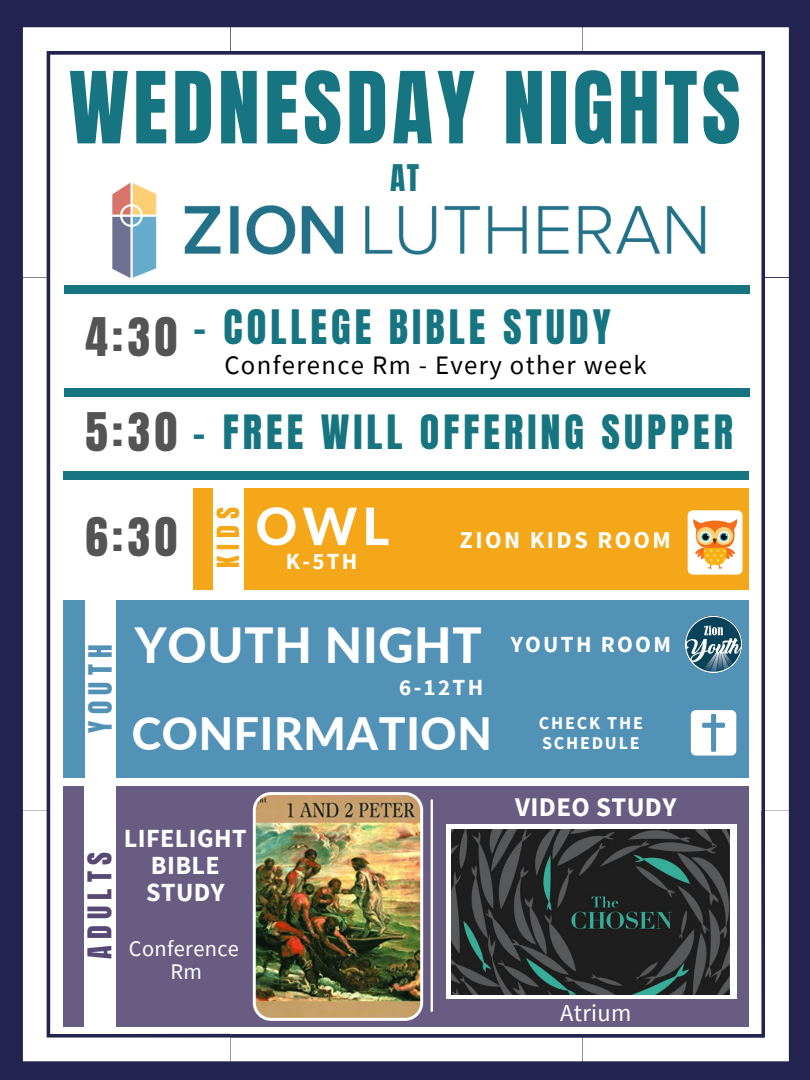
<style>
.page{position:relative;width:810px;height:1080px;background:#232350}
.page>*{position:absolute;margin:0;border:0;box-sizing:border-box;transform-origin:0 0}
.t1{font:84.38px "Anton";letter-spacing:.05em;color:#167580}
.t2{font:800 51.69px "Lato";color:#fff}
.t3{font:800 48.44px "Lato";letter-spacing:.015em;color:#fff}
.t4{font:45.25px "Anton";color:#545454}
.t5{font:800 44.62px "Lato";letter-spacing:.015em;color:#fff}
.t6{font:40.38px "Anton";letter-spacing:.1em;color:#167580}
.t7{font:40.19px "Anton";letter-spacing:.1em;color:#167580}
.t8{font:31.25px "Anton";color:#167580}
.t9{font:27.88px "Anton";letter-spacing:.23em;color:#584974}
.t10{font:27.31px "Anton";letter-spacing:.23em;color:#5292b6}
.t11{font:700 26.88px "Source Sans Pro";letter-spacing:.015em;color:#fff}
.t12{font:26.69px "Source Sans Pro";letter-spacing:.05em;color:#000}
.t13{font:700 26.12px/27.3px "Source Sans Pro";letter-spacing:.015em;color:#fff;text-align:center}
.t14{font:26px "Anton";color:#f4a719}
.t15{font:24.5px "Source Sans Pro";letter-spacing:.015em;color:#fff}
.t16{font:700 24.12px "Source Sans Pro";letter-spacing:.1em;color:#fff}
.t17{font:700 23.06px "Source Sans Pro";letter-spacing:.1em;color:#fff}
.t18{font:22.38px "Source Sans Pro";letter-spacing:.015em;color:#fff}
.t19{font:700 18px/19.1px "Source Sans Pro";letter-spacing:.1em;color:#fff}
</style>
<div class="page">
<div style="left:23px;top:27px;width:766px;height:1034px;background:#fff"></div>
<div style="left:47px;top:51px;width:718px;height:986px;background:#fff"></div>
<div style="left:63px;top:600px;width:686px;height:177px;background:#5292b6"></div>
<div style="left:63px;top:471px;width:686px;height:8px;background:#167580"></div>
<div style="left:193px;top:489px;width:555px;height:101px;background:#f4a719"></div>
<div style="left:213px;top:487px;width:31px;height:105px;background:#fff"></div>
<div style="left:85px;top:596px;width:31px;height:185px;background:#fff"></div>
<div style="left:63px;top:786px;width:686px;height:241px;background:#695c82"></div>
<div style="left:85px;top:784px;width:31px;height:245px;background:#fff"></div>
<img style="left:253px;top:792px;width:170px;height:229px">
<div style="left:688px;top:510px;width:55px;height:65px;background:#fff;border-radius:5px"></div>
<svg style="left:693px;top:519px;width:44px;height:51px"></svg>
<img style="left:685px;top:615px;width:58px;height:58px;border-radius:50%">
<div style="left:691px;top:710px;width:45px;height:46px;background:#fff;border-radius:5px"></div>
<svg style="left:702px;top:714px;width:23px;height:38px"></svg>
<div style="left:64px;top:388px;width:686px;height:8px;background:#167580"></div>
<div style="left:64px;top:285px;width:686px;height:8px;background:#167580"></div>
<img style="left:100px;top:176px;width:614px;height:109px">
<hr style="left:431px;top:800px;width:2px;height:211px;background:#fff">
<div style="left:447px;top:825px;width:290px;height:174px;background:#fff"></div>
<img style="left:452px;top:830px;width:278px;height:165px">
<p class="t1" style="left:69px;top:47px;width:673px">WEDNESDAY NIGHTS</p>
<p class="t8" style="left:390px;top:156px;width:31px">AT</p>
<p class="t4" style="left:85px;top:305px;width:93px">4:30</p>
<p class="t4" style="left:85px;top:400px;width:93px">5:30</p>
<p class="t6" style="left:193px;top:298px;width:419px">- COLLEGE BIBLE STUDY</p>
<p class="t12" style="left:224px;top:348px;width:424px">Conference Rm - Every other week</p>
<p class="t7" style="left:193px;top:403px;width:542px">- FREE WILL OFFERING SUPPER</p>
<p class="t4" style="left:85px;top:504px;width:93px">6:30</p>
<p class="t14" style="left:210px;top:568px;width:62px;rotate:-90deg">KIDS</p>
<p class="t2" style="left:255px;top:494px;width:135px">OWL</p>
<p class="t17" style="left:286px;top:546px;width:73px">K-5TH</p>
<p class="t16" style="left:460px;top:524px;width:212px">ZION KIDS ROOM</p>
<p class="t10" style="left:81px;top:733px;width:89px;rotate:-90deg">YOUTH</p>
<p class="t3" style="left:135px;top:615px;width:348px">YOUTH NIGHT</p>
<p class="t17" style="left:399px;top:672px;width:86px">6-12TH</p>
<p class="t5" style="left:132px;top:706px;width:362px">CONFIRMATION</p>
<p class="t9" style="left:80px;top:959px;width:109px;rotate:-90deg">ADULTS</p>
<p class="t13" style="left:124px;top:824px;width:124px">LIFELIGHT<br>BIBLE</p>
<p class="t13" style="left:146px;top:878px;width:80px">STUDY</p>
<p class="t18" style="left:129px;top:934px;width:112px">Conference</p>
<p class="t18" style="left:171px;top:957px;width:33px">Rm</p>
<p class="t17" style="left:511px;top:630px;width:162px">YOUTH ROOM</p>
<p class="t19" style="left:539px;top:713px;width:106px">CHECK THE<br>SCHEDULE</p>
<p class="t11" style="left:515px;top:789px;width:163px">VIDEO STUDY</p>
<p class="t15" style="left:560px;top:997px;width:73px">Atrium</p>
</div>
